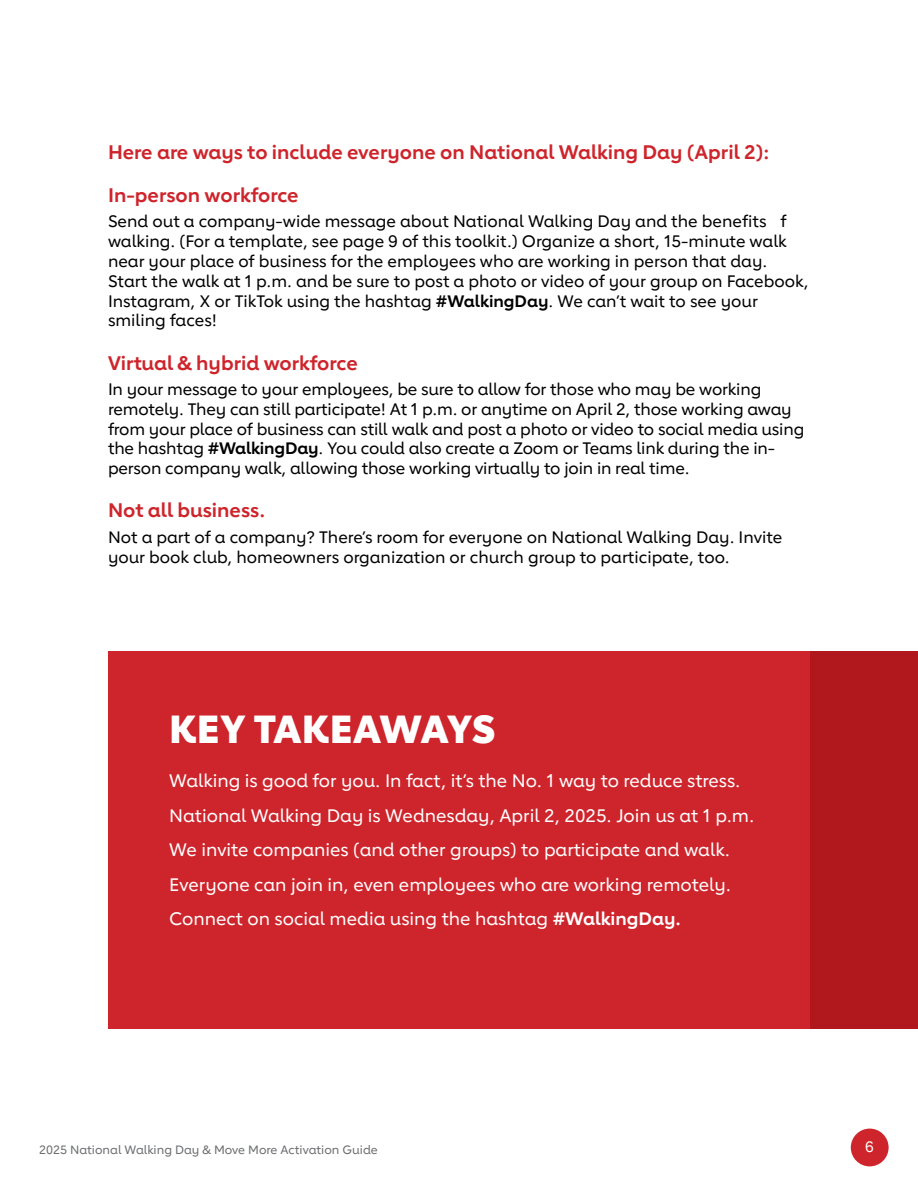
<style>
.page{position:relative;width:918px;height:1188px;background:#fff}
.page>*{position:absolute;margin:0;border:0;box-sizing:border-box;transform-origin:0 0}
.t1{font:800 39px "Lub Dub";letter-spacing:-.01em;color:#fff}
.t2{font:700 19.5px "Lub Dub";color:#ce242b}
.t3{font:500 18px/34.5px "Lub Dub";color:#fff}
.t4{font:500 16.5px/19.8px "Lub Dub";letter-spacing:-.005em;color:#000}
.t5{font:500 15px "Lub Dub";color:#fff}
.t6{font:500 12px "Lub Dub";color:#6d6e71}
.s1{font-weight:700}
</style>
<div class="page">
<div style="left:851px;top:1129px;width:38px;height:37px;background:#ce242b;border-radius:50%"></div>
<div style="left:108px;top:651px;width:702px;height:378px;background:#ce242b"></div>
<div style="left:810px;top:651px;width:108px;height:378px;background:#b1181e"></div>
<p class="t2" style="left:108px;top:140px;width:663px">Here are ways to include everyone on National Walking Day (April 2):</p>
<h4 class="t2" style="left:108px;top:183px;width:192px">In-person workforce</h4>
<p class="t4" style="left:108px;top:211px;width:680px">Send out a company-wide message about National Walking Day and the benefits f</p>
<p class="t4" style="left:108px;top:231px;width:702px">walking. (For a template, see page 9 of this toolkit.) Organize a short, 15-minute walk near your place of business for the employees who are working in person that day.<br>Start the walk at 1 p.m. and be sure to post a photo or video of your group on Facebook, Instagram, X or TikTok using the hashtag <span class="s1">#WalkingDay</span>. We can’t wait to see your smiling faces!</p>
<h3 class="t2" style="left:108px;top:351px;width:251px">Virtual &amp; hybrid workforce</h3>
<p class="t4" style="left:108px;top:379px;width:698px">In your message to your employees, be sure to allow for those who may be working remotely. They can still participate! At 1 p.m. or anytime on April 2, those working away from your place of business can still walk and post a photo or video to social media using the hashtag <span class="s1">#WalkingDay</span>. You could also create a Zoom or Teams link during the in&shy;person company walk, allowing those working virtually to join in real time.</p>
<h3 class="t2" style="left:108px;top:499px;width:159px">Not all business.</h3>
<p class="t4" style="left:108px;top:527px;width:676px">Not a part of a company? There’s room for everyone on National Walking Day. Invite your book club, homeowners organization or church group to participate, too.</p>
<h1 class="t1" style="left:169px;top:706px;width:327px">KEY TAKEAWAYS</h1>
<p class="t3" style="left:169px;top:763px;width:587px">Walking is good for you. In fact, it’s the No. 1 way to reduce stress.<br>National Walking Day is Wednesday, April 2, 2025. Join us at 1 p.m.<br>We invite companies (and other groups) to participate and walk.<br>Everyone can join in, even employees who are working remotely.<br>Connect on social media using the hashtag <span class="s1">#WalkingDay.</span></p>
<p class="t6" style="left:39px;top:1143px;width:340px">2025 National Walking Day &amp; Move More Activation Guide</p>
<p class="t5" style="left:865px;top:1138px;width:10px">6</p>
</div>
